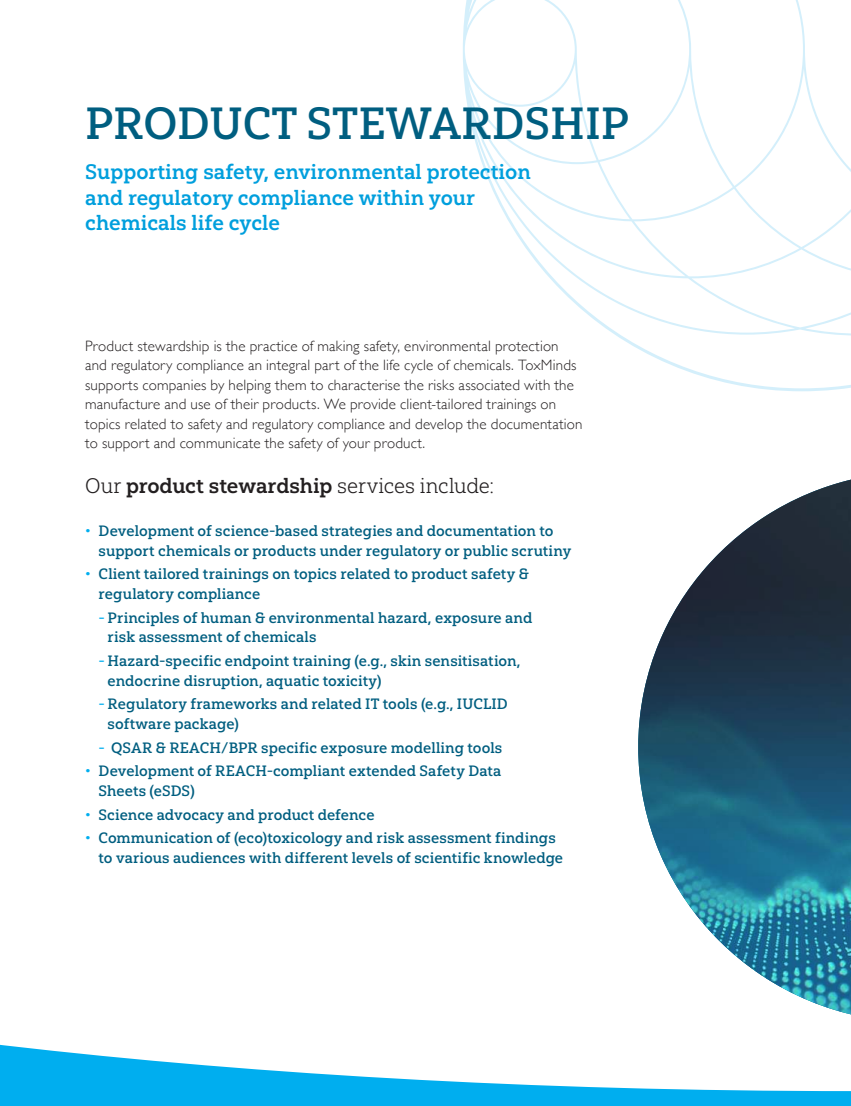
<style>
.page{position:relative;width:851px;height:1106px;background:#fff}
.page>*{position:absolute;margin:0;border:0;box-sizing:border-box;transform-origin:0 0}
.t1{font:45px "Yorkten Slab Nor Med";color:#005e80}
.t2{font:21px/25.2px "Yorkten Slab Nor Dem";color:#009fdd}
.t3{font:21px "Yorkten Slab Nor Lig";color:#231f20}
.t4{font:15px/19.5px "Yorkten Slab Nor Med";letter-spacing:.005em;color:#005e80}
.t5{font:300 15px/19.5px "Gill Sans";letter-spacing:.01em;color:#231f20}
.s1{font-family:"Yorkten Slab Nor Dem"}
.s2{color:#00aeef}
</style>
<div class="page">
<svg style="left:0;top:1044px;width:850px;height:62px"></svg>
<svg style="left:463px;top:0;width:387px;height:391px"></svg>
<svg style="left:638px;top:479px;width:212px;height:536px"></svg>
<h1 class="t1" style="left:85px;top:96px;width:545px">PRODUCT STEWARDSHIP</h1>
<h2 class="t2" style="left:85px;top:159px;width:447px">Supporting safety, environmental protection and regulatory compliance within your chemicals life cycle</h2>
<p class="t5" style="left:85px;top:335px;width:498px">Product stewardship is the practice of making safety, environmental protection and regulatory compliance an integral part of the life cycle of chemicals. ToxMinds supports companies by helping them to characterise the risks associated with the manufacture and use of their products. We provide client-tailored trainings on topics related to safety and regulatory compliance and develop the documentation to support and communicate the safety of your product.</p>
<h2 class="t3" style="left:85px;top:473px;width:410px">Our <span class="s1">product stewardship</span> services include:</h2>
<p class="t4" style="left:99px;top:521px;width:474px;text-indent:-14px"><span class="s2">•</span> Development of science-based strategies and documentation to support chemicals or products under regulatory or public scrutiny</p>
<p class="t4" style="left:99px;top:564px;width:431px;text-indent:-14px"><span class="s2">•</span> Client tailored trainings on topics related to product safety &amp; regulatory compliance</p>
<p class="t4" style="left:108px;top:607px;width:426px;text-indent:-9px"><span class="s2">-</span> Principles of human &amp; environmental hazard, exposure and risk assessment of chemicals</p>
<p class="t4" style="left:108px;top:651px;width:414px;text-indent:-9px"><span class="s2">-</span> Hazard-specific endpoint training (e.g., skin sensitisation, endocrine disruption, aquatic toxicity)</p>
<p class="t4" style="left:108px;top:694px;width:401px;text-indent:-9px"><span class="s2">-</span> Regulatory frameworks and related IT tools (e.g., IUCLID software package)</p>
<p class="t4" style="left:99px;top:737px;width:405px"><span class="s2">-</span> QSAR &amp; REACH/BPR specific exposure modelling tools</p>
<p class="t4" style="left:99px;top:761px;width:404px;text-indent:-14px"><span class="s2">•</span> Development of REACH-compliant extended Safety Data<br>Sheets (eSDS)</p>
<p class="t4" style="left:85px;top:804px;width:291px"><span class="s2">•</span> Science advocacy and product defence</p>
<p class="t4" style="left:99px;top:828px;width:466px;text-indent:-14px"><span class="s2">•</span> Communication of (eco)toxicology and risk assessment findings to various audiences with different levels of scientific knowledge</p>
</div>
